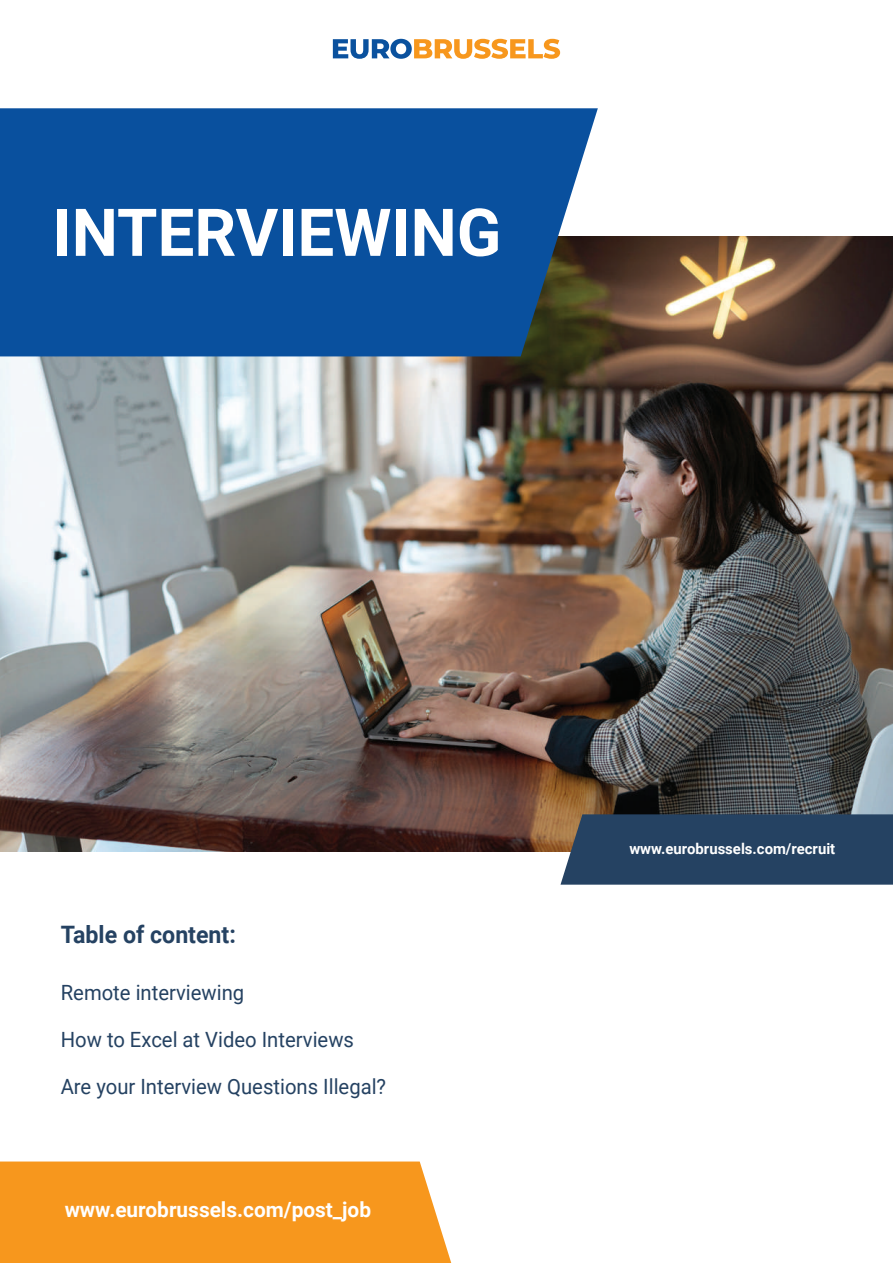
<style>
.page{position:relative;width:893px;height:1263px;background:#fff}
.page>*{position:absolute;margin:0;border:0;box-sizing:border-box;transform-origin:0 0}
.t1{font:700 66px "Roboto";color:#fff}
.t2{font:700 24px "Roboto";color:#254262;scale:.96 1}
.t3{font:21px "Roboto";color:#254262;scale:.96 1}
.t4{font:700 21px "Roboto";color:#fff}
.t5{font:700 15px "Roboto";color:#fff}
</style>
<div class="page">
<img style="left:0;top:236px;width:893px;height:616px">
<div style="left:0;top:108px;width:598px;height:248px;background:#09509e"></div>
<div style="left:0;top:1161px;width:451px;height:102px;background:#f7971d"></div>
<svg style="left:333px;top:39px;width:227px;height:20px"></svg>
<div style="left:560px;top:814px;width:333px;height:71px;background:#254262"></div>
<h1 class="t1" style="left:53px;top:186px;width:450px">INTERVIEWING</h1>
<p class="t2" style="left:61px;top:917px;width:184px">Table of content:</p>
<p class="t3" style="left:61px;top:978px;width:193px">Remote interviewing</p>
<p class="t3" style="left:61px;top:1025px;width:307px">How to Excel at Video Interviews</p>
<p class="t3" style="left:61px;top:1072px;width:340px">Are your Interview Questions Illegal?</p>
<p class="t4" style="left:65px;top:1195px;width:308px">www.eurobrussels.com/post_job</p>
<p class="t5" style="left:629px;top:838px;width:207px">www.eurobrussels.com/recruit</p>
</div>
